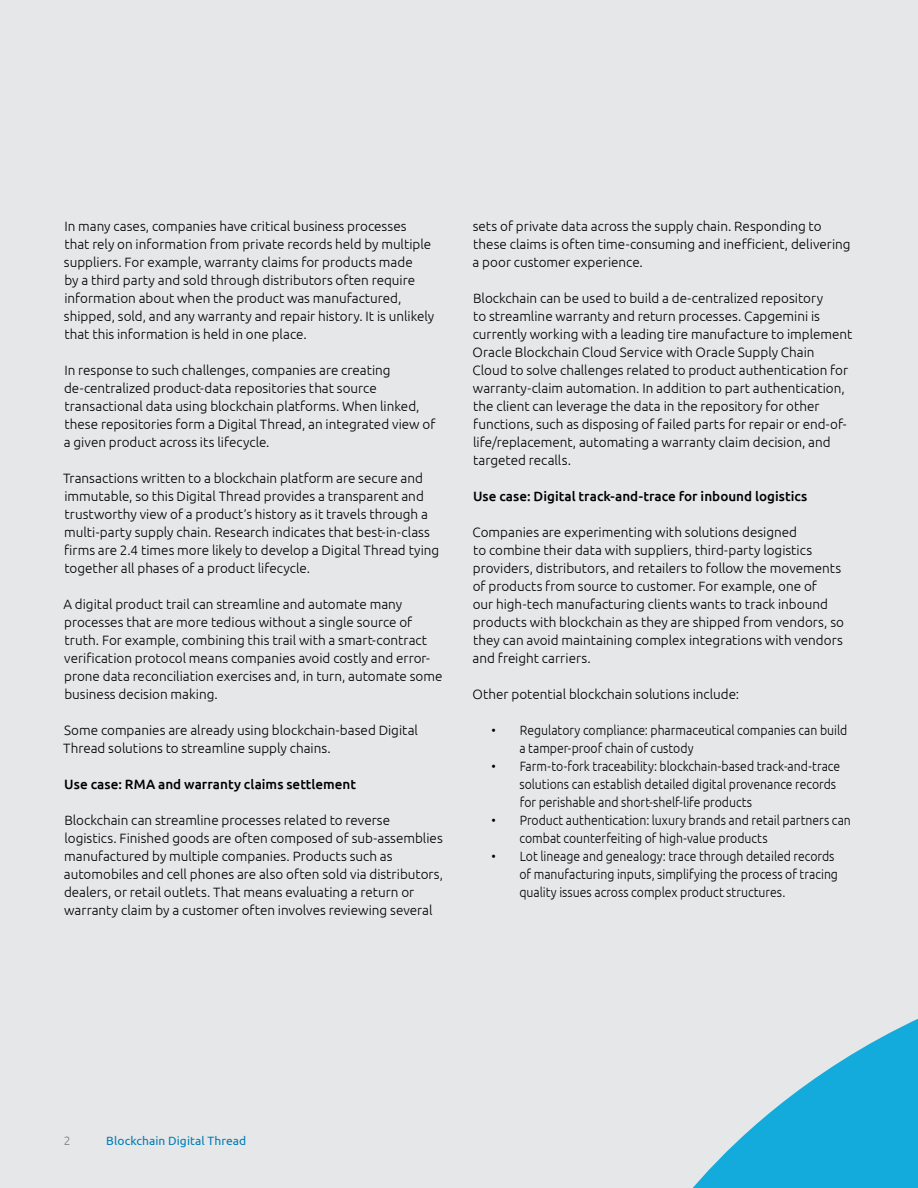
<style>
.page{position:relative;width:918px;height:1188px;background:#e6e7e8}
.page>*{position:absolute;margin:0;border:0;box-sizing:border-box;transform-origin:0 0}
.t1{font:300 13.5px/18px "Ubuntu";color:#000}
.t2{font:300 13.5px/18px "Ubuntu";color:#000;scale:.91 1}
.t3{font:500 13.5px "Ubuntu";color:#000}
.t4{font:12px "Ubuntu";letter-spacing:.005em;color:#007db7}
.t5{font:300 12px "Ubuntu";color:#77787b}
</style>
<div class="page">
<svg style="left:692px;top:1019px;width:226px;height:169px;fill:#12abdb"></svg>
<p class="t1" style="left:64px;top:216px;width:372px">In many cases, companies have critical business processes that rely on information from private records held by multiple suppliers. For example, warranty claims for products made<br>by a third party and sold through distributors often require information about when the product was manufactured, shipped, sold, and any warranty and repair history. It is unlikely that this information is held in one place.</p>
<p class="t1" style="left:64px;top:360px;width:373px">In response to such challenges, companies are creating de-centralized product-data repositories that source transactional data using blockchain platforms. When linked, these repositories form a Digital Thread, an integrated view of a given product across its lifecycle.</p>
<p class="t1" style="left:63px;top:468px;width:378px">Transactions written to a blockchain platform are secure and immutable, so this Digital Thread provides a transparent and trustworthy view of a product’s history as it travels through a multi-party supply chain. Research indicates that best-in-class firms are 2.4 times more likely to develop a Digital Thread tying together all phases of a product lifecycle.</p>
<p class="t1" style="left:64px;top:594px;width:381px">A digital product trail can streamline and automate many processes that are more tedious without a single source of truth. For example, combining this trail with a smart-contract verification protocol means companies avoid costly and error&shy;prone data reconciliation exercises and, in turn, automate some business decision making.</p>
<p class="t1" style="left:63px;top:720px;width:356px">Some companies are already using blockchain-based Digital<br>Thread solutions to streamline supply chains.</p>
<p class="t3" style="left:64px;top:775px;width:293px">Use case: RMA and warranty claims settlement</p>
<p class="t1" style="left:64px;top:810px;width:381px">Blockchain can streamline processes related to reverse logistics. Finished goods are often composed of sub-assemblies manufactured by multiple companies. Products such as automobiles and cell phones are also often sold via distributors, dealers, or retail outlets. That means evaluating a return or warranty claim by a customer often involves reviewing several</p>
<p class="t1" style="left:473px;top:216px;width:380px">sets of private data across the supply chain. Responding to these claims is often time-consuming and inefficient, delivering a poor customer experience.</p>
<p class="t1" style="left:473px;top:288px;width:381px">Blockchain can be used to build a de-centralized repository<br>to streamline warranty and return processes. Capgemini is currently working with a leading tire manufacture to implement Oracle Blockchain Cloud Service with Oracle Supply Chain Cloud to solve challenges related to product authentication for warranty-claim automation. In addition to part authentication, the client can leverage the data in the repository for other functions, such as disposing of failed parts for repair or end-of&shy;life/replacement, automating a warranty claim decision, and targeted recalls.</p>
<p class="t3" style="left:473px;top:487px;width:336px">Use case: Digital track-and-trace for inbound logistics</p>
<p class="t1" style="left:473px;top:522px;width:373px">Companies are experimenting with solutions designed<br>to combine their data with suppliers, third-party logistics providers, distributors, and retailers to follow the movements of products from source to customer. For example, one of<br>our high-tech manufacturing clients wants to track inbound products with blockchain as they are shipped from vendors, so they can avoid maintaining complex integrations with vendors and freight carriers.</p>
<p class="t1" style="left:473px;top:684px;width:268px">Other potential blockchain solutions include:</p>
<p class="t2" style="left:519px;top:720px;width:362px;text-indent:-28px">• Regulatory compliance: pharmaceutical companies can build a tamper-proof chain of custody</p>
<p class="t2" style="left:519px;top:756px;width:354px;text-indent:-28px">• Farm-to-fork traceability: blockchain-based track-and-trace solutions can establish detailed digital provenance records for perishable and short-shelf-life products</p>
<p class="t2" style="left:519px;top:810px;width:366px;text-indent:-28px">• Product authentication: luxury brands and retail partners can combat counterfeiting of high-value products</p>
<p class="t2" style="left:519px;top:846px;width:352px;text-indent:-28px">• Lot lineage and genealogy: trace through detailed records of manufacturing inputs, simplifying the process of tracing quality issues across complex product structures.</p>
<p class="t5" style="left:64px;top:1133px;width:8px">2</p>
<p class="t4" style="left:106px;top:1133px;width:142px">Blockchain Digital Thread</p>
</div>
